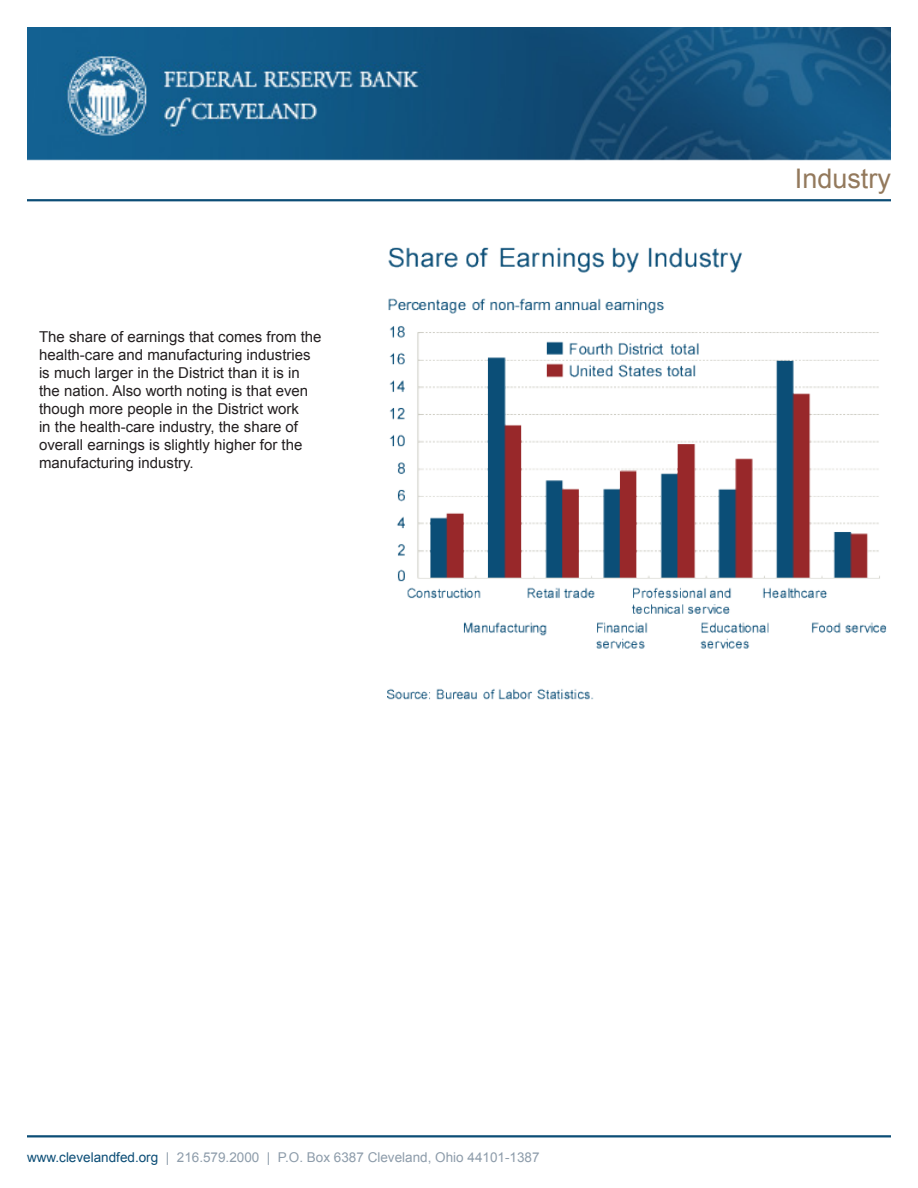
<style>
.page{position:relative;width:918px;height:1188px;background:#fff}
.page>*{position:absolute;margin:0;border:0;box-sizing:border-box;transform-origin:0 0}
.t1{font:27px "Arial";color:#93795c}
.t2{font:15px/18px "Arial";color:#231f20}
.t3{font:13.5px "Arial";color:#8d9caa}
.s1{color:#0b4d76}
</style>
<div class="page">
<img style="left:27px;top:27px;width:864px;height:134px">
<hr style="left:27px;top:1135px;width:864px;height:2px;background:#0b4d76">
<hr style="left:27px;top:199px;width:864px;height:2px;background:#0b4d76">
<img style="left:387px;top:247px;width:500px;height:453px">
<p class="t2" style="left:39px;top:328px;width:284px">The share of earnings that comes from the health-care and manufacturing industries is much larger in the District than it is in the nation. Also worth noting is that even though more people in the District work<br>in the health-care industry, the share of overall earnings is slightly higher for the manufacturing industry.</p>
<p class="t1" style="left:795px;top:160px;width:98px">Industry</p>
<p class="t3" style="left:27px;top:1148px;width:514px"><span class="s1">www.clevelandfed.org</span> | 216.579.2000 | P.O. Box 6387 Cleveland, Ohio 44101-1387</p>
</div>
